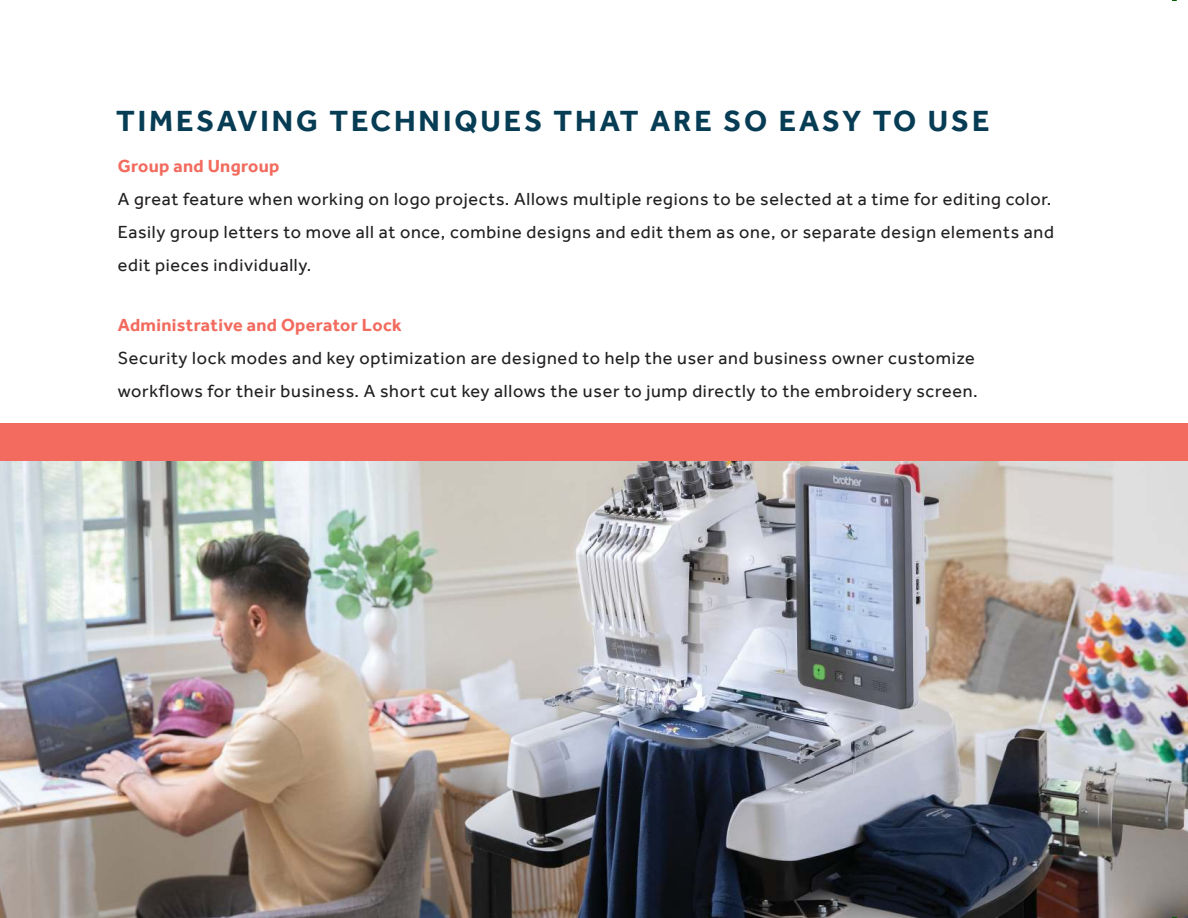
<style>
.page{position:relative;width:1188px;height:918px;background:#fff}
.page>*{position:absolute;margin:0;border:0;box-sizing:border-box;transform-origin:0 0}
.t1{font:700 30px "Effra";letter-spacing:.1em;color:#073c55}
.t2{font:18px/33px "Effra";letter-spacing:.04em;color:#221f1f}
.t3{font:700 18px "Effra";letter-spacing:.02em;color:#f26b5e}
</style>
<div class="page">
<img style="left:0;top:461px;width:1188px;height:457px">
<div style="left:0;top:423px;width:1188px;height:38px;background:#f26b5e"></div>
<h1 class="t1" style="left:116px;top:109px;width:875px">TIMESAVING TECHNIQUES THAT ARE SO EASY TO USE</h1>
<p class="t3" style="left:118px;top:158px;width:163px">Group and Ungroup</p>
<p class="t2" style="left:118px;top:184px;width:938px">A great feature when working on logo projects. Allows multiple regions to be selected at a time for editing color.<br>Easily group letters to move all at once, combine designs and edit them as one, or separate design elements and edit pieces individually.</p>
<p class="t3" style="left:118px;top:317px;width:286px">Administrative and Operator Lock</p>
<p class="t2" style="left:118px;top:343px;width:862px">Security lock modes and key optimization are designed to help the user and business owner customize workflows for their business. A short cut key allows the user to jump directly to the embroidery screen.</p>
</div>
